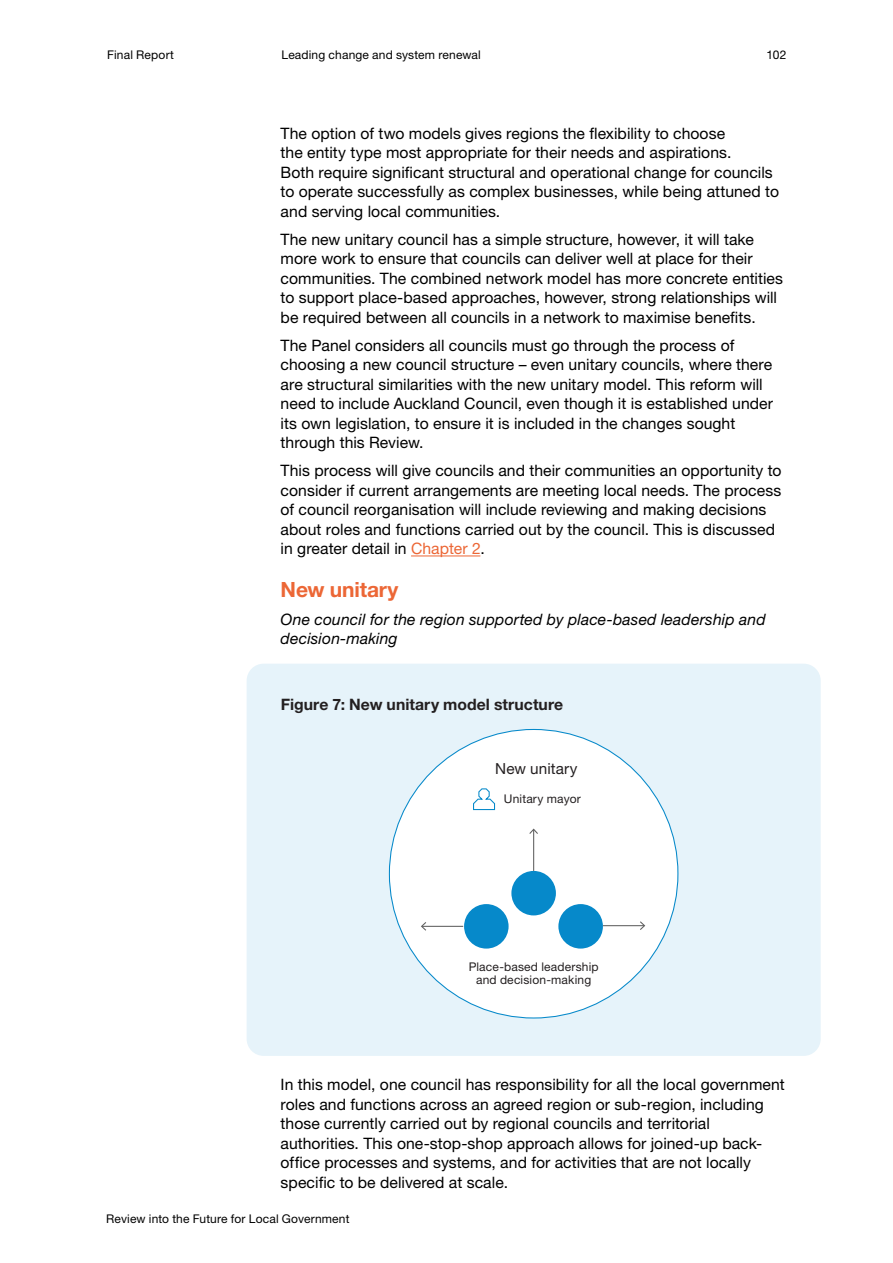
<style>
.page{position:relative;width:893px;height:1263px;background:#fff}
.page>*{position:absolute;margin:0;border:0;box-sizing:border-box;transform-origin:0 0}
.t1{font:700 21px "Helvetica Neue LT Pro";letter-spacing:-.005em;color:#ec6736}
.Body{font:15.75px/19.5px "Helvetica Neue LT Pro";letter-spacing:.005em;color:#000}
.Body-2{font:italic 15.75px/19.5px "Helvetica Neue LT Pro";letter-spacing:.01em;color:#000}
.t2{font:700 15.75px "Helvetica Neue LT Pro";letter-spacing:.005em;color:#231f20}
.t3{font:15.3px "Helvetica Neue LT Pro";letter-spacing:.005em;color:#231f20}
.t4{font:12px "Helvetica Neue LT Pro";letter-spacing:.01em;color:#000}
.t5{font:12px/13.5px "Helvetica Neue LT Pro";letter-spacing:.015em;color:#231f20;text-align:center}
.s1{color:#ec6736}
</style>
<div class="page">
<hr style="left:411px;top:555px;width:69px;height:1px;background:#ec6736">
<div style="left:247px;top:664px;width:574px;height:392px;background:#e6f3fa;border-radius:17px"></div>
<div style="left:389px;top:729px;width:289px;height:289px;background:#fff;border-radius:50%"></div>
<div style="left:558px;top:904px;width:45px;height:44px;background:#0689ca;border-radius:50%"></div>
<div style="left:511px;top:871px;width:45px;height:44px;background:#0689ca;border-radius:50%"></div>
<div style="left:464px;top:904px;width:45px;height:44px;background:#0689ca;border-radius:50%"></div>
<hr style="left:603px;top:925px;width:41px;height:1px;background:#606060">
<svg style="left:640px;top:921px;width:5px;height:9px"></svg>
<hr style="left:533px;top:830px;width:1px;height:41px;background:#606060">
<svg style="left:529px;top:828px;width:9px;height:6px"></svg>
<hr style="left:422px;top:926px;width:41px;height:1px;background:#606060">
<svg style="left:421px;top:922px;width:5px;height:9px"></svg>
<svg style="left:473px;top:788px;width:23px;height:23px"></svg>
<p class="t4" style="left:107px;top:47px;width:68px">Final Report</p>
<p class="t4" style="left:281px;top:47px;width:201px">Leading change and system renewal</p>
<p class="t4" style="left:767px;top:47px;width:21px">102</p>
<p class="Body" style="left:281px;top:123px;width:500px">The option of two models gives regions the flexibility to choose<br>the entity type most appropriate for their needs and aspirations.<br>Both require significant structural and operational change for councils to operate successfully as complex businesses, while being attuned to and serving local communities.</p>
<p class="Body" style="left:281px;top:229px;width:504px">The new unitary council has a simple structure, however, it will take more work to ensure that councils can deliver well at place for their communities. The combined network model has more concrete entities to support place-based approaches, however, strong relationships will be required between all councils in a network to maximise benefits.</p>
<p class="Body" style="left:281px;top:335px;width:494px">The Panel considers all councils must go through the process of choosing a new council structure – even unitary councils, where there are structural similarities with the new unitary model. This reform will need to include Auckland Council, even though it is established under its own legislation, to ensure it is included in the changes sought through this Review.</p>
<p class="Body" style="left:281px;top:461px;width:502px">This process will give councils and their communities an opportunity to consider if current arrangements are meeting local needs. The process of council reorganisation will include reviewing and making decisions about roles and functions carried out by the council. This is discussed in greater detail in <span class="s1">Chapter 2</span>.</p>
<h2 class="t1" style="left:281px;top:576px;width:119px">New unitary</h2>
<p class="Body-2" style="left:281px;top:609px;width:487px">One council for the region supported by place-based leadership and decision-making</p>
<p class="t2" style="left:281px;top:695px;width:284px">Figure 7: New unitary model structure</p>
<p class="t3" style="left:495px;top:759px;width:84px">New unitary</p>
<p class="t5" style="left:504px;top:791px;width:78px">Unitary mayor</p>
<p class="t5" style="left:469px;top:959px;width:131px">Place-based leadership and decision-making</p>
<p class="Body" style="left:281px;top:1074px;width:506px">In this model, one council has responsibility for all the local government roles and functions across an agreed region or sub-region, including those currently carried out by regional councils and territorial authorities. This one-stop-shop approach allows for joined-up back&shy;office processes and systems, and for activities that are not locally specific to be delivered at scale.</p>
<p class="t4" style="left:106px;top:1211px;width:245px">Review into the Future for Local Government</p>
</div>
